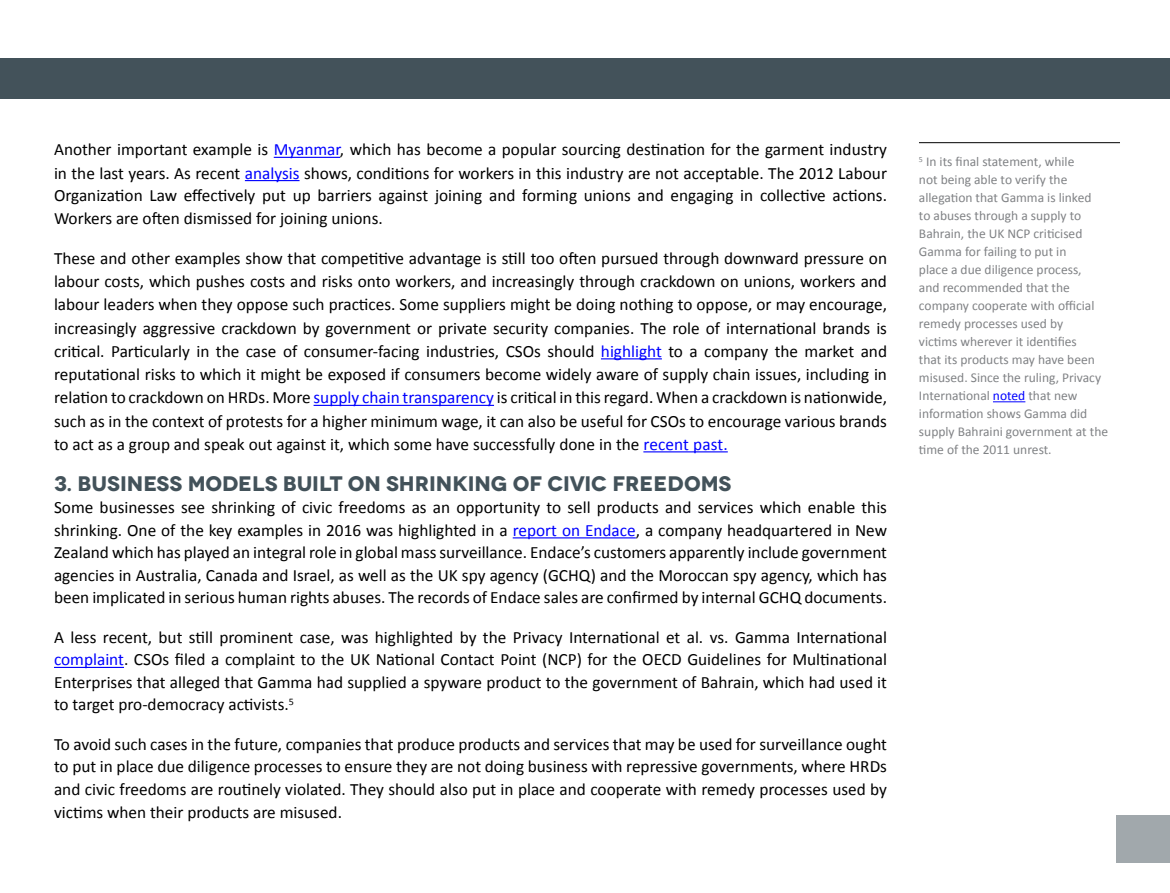
<style>
.page{position:relative;width:1170px;height:893px;background:#fff}
.page>*{position:absolute;margin:0;border:0;box-sizing:border-box;transform-origin:0 0}
.t1{font:700 21px "Novecentowide";color:#43525a}
.t2{font:17.25px/23.2px "Calibri";color:#000;text-align:justify}
.t3{font:13.5px/18px "Calibri";color:#808285}
.s1{color:#00f}
</style>
<div class="page">
<div style="left:1115px;top:815px;width:54px;height:47px;background:#a1a8ac"></div>
<div style="left:0;top:59px;width:1169px;height:40px;background:#43525a"></div>
<hr style="left:274px;top:157px;width:66px;height:1px;background:#00f">
<hr style="left:245px;top:180px;width:54px;height:1px;background:#00f">
<hr style="left:601px;top:358px;width:61px;height:1px;background:#00f">
<hr style="left:313px;top:405px;width:181px;height:1px;background:#00f">
<hr style="left:643px;top:451px;width:84px;height:1px;background:#00f">
<hr style="left:512px;top:537px;width:123px;height:1px;background:#00f">
<hr style="left:54px;top:667px;width:70px;height:1px;background:#00f">
<hr style="left:918px;top:142px;width:201px;height:1px;background:#000">
<hr style="left:992px;top:401px;width:33px;height:1px;background:#00f">
<p class="t2" style="left:54px;top:138px;width:834px;line-height:22.8px">Another important example is <span class="s1">Myanmar</span>, which has become a popular sourcing destination for the garment industry in the last years. As recent <span class="s1">analysis</span> shows, conditions for workers in this industry are not acceptable. The 2012 Labour Organization Law effectively put up barriers against joining and forming unions and engaging in collective actions.<br>Workers are often dismissed for joining unions.</p>
<p class="t2" style="left:54px;top:247px;width:834px">These and other examples show that competitive advantage is still too often pursued through downward pressure on labour costs, which pushes costs and risks onto workers, and increasingly through crackdown on unions, workers and labour leaders when they oppose such practices. Some suppliers might be doing nothing to oppose, or may encourage, increasingly aggressive crackdown by government or private security companies. The role of international brands is critical. Particularly in the case of consumer-facing industries, CSOs should <span class="s1">highlight</span> to a company the market and reputational risks to which it might be exposed if consumers become widely aware of supply chain issues, including in relation to crackdown on HRDs. More <span class="s1">supply chain transparency</span> is critical in this regard. When a crackdown is nationwide, such as in the context of protests for a higher minimum wage, it can also be useful for CSOs to encourage various brands to act as a group and speak out against it, which some have successfully done in the <span class="s1">recent past.</span></p>
<p class="t1" style="left:54px;top:470px;width:679px">3. BUSINESS MODELS BUILT ON SHRINKING OF CIVIC FREEDOMS</p>
<p class="t2" style="left:54px;top:496px;width:834px;line-height:22.5px">Some businesses see shrinking of civic freedoms as an opportunity to sell products and services which enable this shrinking. One of the key examples in 2016 was highlighted in a <span class="s1">report on Endace</span>, a company headquartered in New Zealand which has played an integral role in global mass surveillance. Endace’s customers apparently include government agencies in Australia, Canada and Israel, as well as the UK spy agency (GCHQ) and the Moroccan spy agency, which has been implicated in serious human rights abuses. The records of Endace sales are confirmed by internal GCHQ documents.</p>
<p class="t2" style="left:54px;top:626px;width:834px;line-height:22.5px">A less recent, but still prominent case, was highlighted by the Privacy International et al. vs. Gamma International <span class="s1">complaint</span>. CSOs filed a complaint to the UK National Contact Point (NCP) for the OECD Guidelines for Multinational Enterprises that alleged that Gamma had supplied a spyware product to the government of Bahrain, which had used it to target pro-democracy activists.<sup>5</sup></p>
<p class="t2" style="left:54px;top:733px;width:834px;line-height:22.8px">To avoid such cases in the future, companies that produce products and services that may be used for surveillance ought to put in place due diligence processes to ensure they are not doing business with repressive governments, where HRDs and civic freedoms are routinely violated. They should also put in place and cooperate with remedy processes used by victims when their products are misused.</p>
<p class="t3" style="left:918px;top:153px;width:191px"><sup>5</sup> In its final statement, while<br>not being able to verify the allegation that Gamma is linked<br>to abuses through a supply to<br>Bahrain, the UK NCP criticised<br>Gamma for failing to put in<br>place a due diligence process,<br>and recommended that the company cooperate with official remedy processes used by<br>victims wherever it identifies<br>that its products may have been misused. Since the ruling, Privacy<br>International <span class="s1">noted</span> that new information shows Gamma did supply Bahraini government at the time of the 2011 unrest.</p>
</div>
